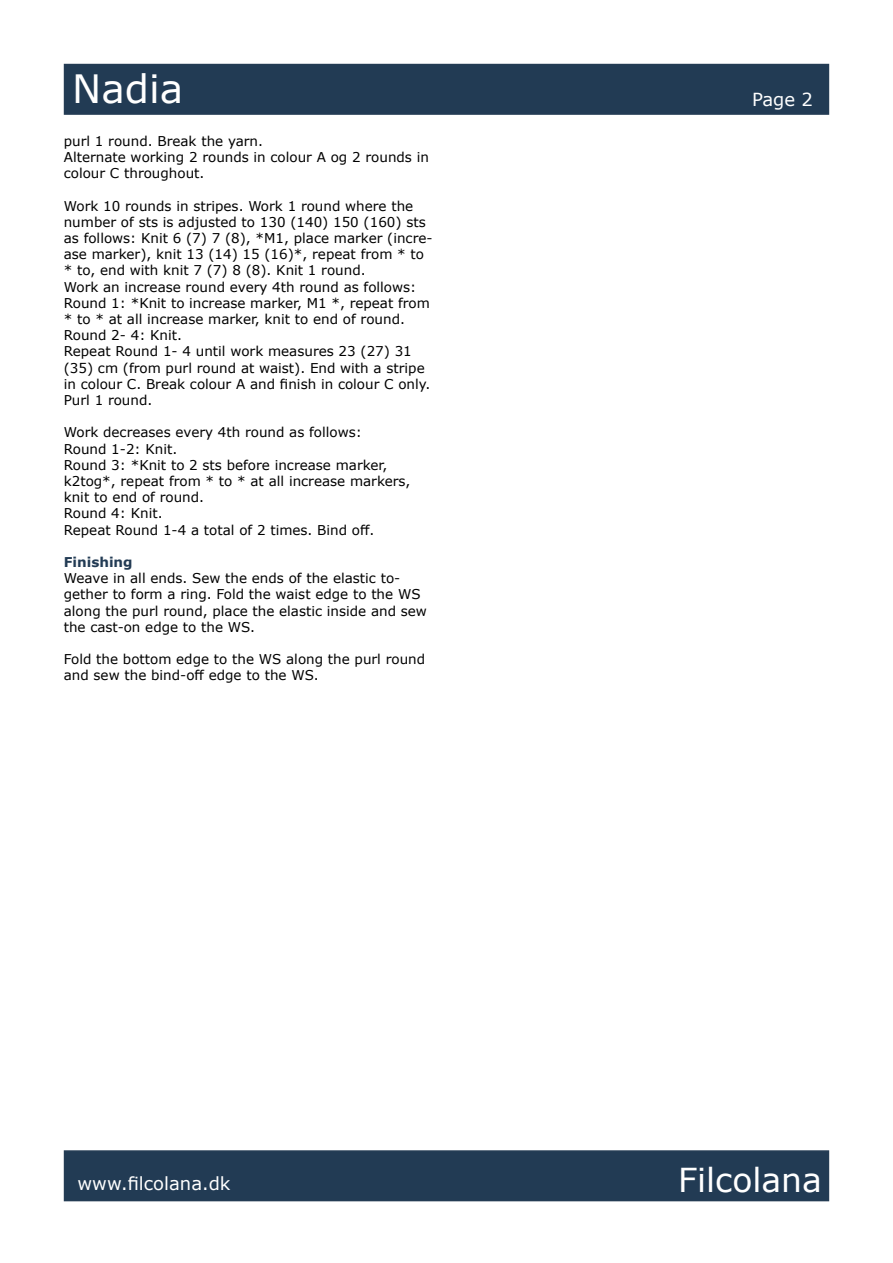
<style>
.page{position:relative;width:893px;height:1263px;background:#fff}
.page>*{position:absolute;margin:0;border:0;box-sizing:border-box;transform-origin:0 0}
.t1{font:39px "Verdana";color:#fff}
.t2{font:33px "Verdana";color:#fff}
.t3{font:18px "Verdana";color:#fff}
.t4{font:13.5px/16.2px "Verdana";color:#000}
.t5{font:700 13.5px "Verdana";color:#223b54}
</style>
<div class="page">
<div style="left:64px;top:64px;width:765px;height:51px;background:#223b54;border:2px solid #243c54"></div>
<div style="left:64px;top:1150px;width:765px;height:51px;background:#223b54;border:2px solid #243c54"></div>
<h1 class="t1" style="left:72px;top:62px;width:113px">Nadia</h1>
<p class="t4" style="left:64px;top:133px;width:367px">purl 1 round. Break the yarn.<br>Alternate working 2 rounds in colour A og 2 rounds in colour C throughout.</p>
<p class="t4" style="left:64px;top:197px;width:370px">Work 10 rounds in stripes. Work 1 round where the number of sts is adjusted to 130 (140) 150 (160) sts as follows: Knit 6 (7) 7 (8), *M1, place marker (incre&shy;ase marker), knit 13 (14) 15 (16)*, repeat from * to * to, end with knit 7 (7) 8 (8). Knit 1 round.<br>Work an increase round every 4th round as follows:<br>Round 1: *Knit to increase marker, M1 *, repeat from * to * at all increase marker, knit to end of round.<br>Round 2- 4: Knit.<br>Repeat Round 1- 4 until work measures 23 (27) 31 (35) cm (from purl round at waist). End with a stripe in colour C. Break colour A and finish in colour C only.<br>Purl 1 round.</p>
<p class="t4" style="left:64px;top:424px;width:348px">Work decreases every 4th round as follows:<br>Round 1-2: Knit.<br>Round 3: *Knit to 2 sts before increase marker, k2tog*, repeat from * to * at all increase markers, knit to end of round.<br>Round 4: Knit.<br>Repeat Round 1-4 a total of 2 times. Bind off.</p>
<p class="t5" style="left:64px;top:553px;width:70px">Finishing</p>
<p class="t4" style="left:64px;top:570px;width:365px">Weave in all ends. Sew the ends of the elastic to&shy;gether to form a ring. Fold the waist edge to the WS along the purl round, place the elastic inside and sew the cast-on edge to the WS.</p>
<p class="t4" style="left:64px;top:651px;width:363px">Fold the bottom edge to the WS along the purl round and sew the bind-off edge to the WS.</p>
<h3 class="t3" style="left:752px;top:87px;width:62px">Page 2</h3>
<h3 class="t3" style="left:78px;top:1171px;width:154px">www.filcolana.dk</h3>
<h2 class="t2" style="left:678px;top:1157px;width:145px">Filcolana</h2>
</div>
